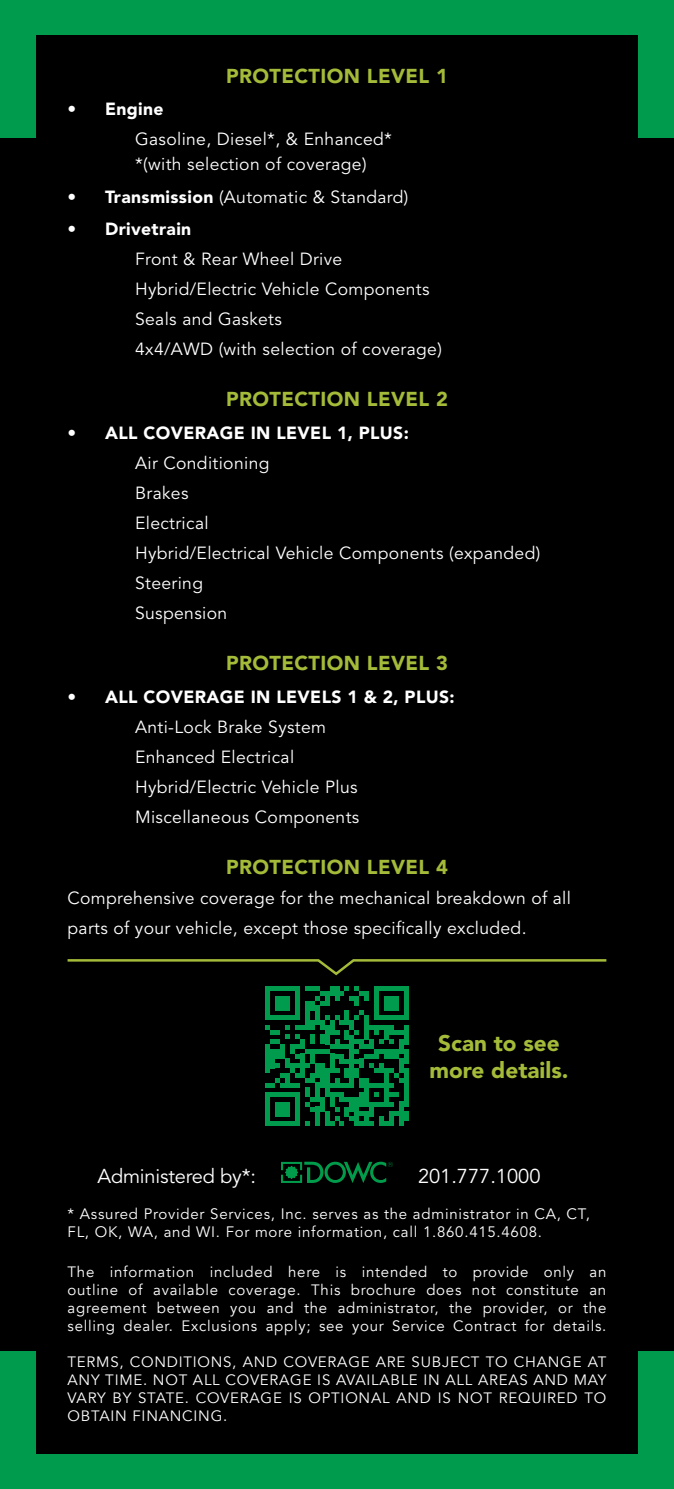
<style>
.page{position:relative;width:674px;height:1489px;background:#fff}
.page>*{position:absolute;margin:0;border:0;box-sizing:border-box;transform-origin:0 0}
.subhead{font:900 22.5px/27px "Avenir LT Std";color:#a4bb39;text-align:center}
.crosshead{font:900 20px "Avenir LT Std";letter-spacing:.02em;color:#a4bb39}
.t1{font:20px "Avenir LT Std";letter-spacing:-.01em;color:#fff}
.t2{font:17.5px/30px "Avenir LT Std";letter-spacing:.02em;color:#fff}
.t3{font:900 17.5px "Avenir LT Std";letter-spacing:.02em;color:#fff}
.t4{font:15px/18px "Avenir";letter-spacing:.05em;color:#fff;text-align:justify}
.t5{font:15px/18px "Avenir LT Std";letter-spacing:.05em;color:#fff}
.s1{font-weight:900}
</style>
<div class="page">
<div style="left:0;top:0;width:673px;height:1489px;background:#000"></div>
<svg style="left:281px;top:1161px;width:112px;height:22px"></svg>
<div style="left:0;top:1454px;width:673px;height:35px;background:#009b4c"></div>
<div style="left:0;top:1352px;width:36px;height:137px;background:#009b4c"></div>
<div style="left:638px;top:1352px;width:35px;height:137px;background:#009b4c"></div>
<div style="left:0;top:0;width:673px;height:35px;background:#009b4c"></div>
<div style="left:638px;top:0;width:35px;height:137px;background:#009b4c"></div>
<div style="left:0;top:0;width:36px;height:137px;background:#009b4c"></div>
<svg style="left:265px;top:986px;width:138px;height:140px"></svg>
<div style="left:398px;top:1102px;width:5px;height:24px;background:#009b4c"></div>
<div style="left:403px;top:986px;width:5px;height:10px;background:#009b4c"></div>
<div style="left:403px;top:996px;width:5px;height:9px;background:#009b4c"></div>
<div style="left:403px;top:1005px;width:5px;height:15px;background:#009b4c"></div>
<div style="left:403px;top:1025px;width:5px;height:19px;background:#009b4c"></div>
<div style="left:403px;top:1049px;width:5px;height:14px;background:#009b4c"></div>
<div style="left:403px;top:1068px;width:5px;height:38px;background:#009b4c"></div>
<div style="left:403px;top:1111px;width:5px;height:10px;background:#009b4c"></div>
<svg style="left:67px;top:959px;width:540px;height:17px"></svg>
<p class="crosshead" style="left:226px;top:64px;width:223px">PROTECTION LEVEL 1</p>
<p class="t3" style="left:67px;top:98px;width:97px">• Engine</p>
<p class="t2" style="left:135px;top:125px;width:258px">Gasoline, Diesel*, &amp; Enhanced*</p>
<p class="t2" style="left:135px;top:150px;width:233px">*(with selection of coverage)</p>
<p class="t2" style="left:67px;top:182px;width:342px"><span class="s1">• Transmission</span> (Automatic &amp; Standard)</p>
<p class="t3" style="left:67px;top:218px;width:125px">• Drivetrain</p>
<p class="t2" style="left:135px;top:245px;width:209px">Front &amp; Rear Wheel Drive</p>
<p class="t2" style="left:135px;top:275px;width:296px">Hybrid/Electric Vehicle Components</p>
<p class="t2" style="left:135px;top:305px;width:148px">Seals and Gaskets</p>
<p class="t2" style="left:135px;top:335px;width:308px">4x4/AWD (with selection of coverage)</p>
<p class="crosshead" style="left:226px;top:387px;width:223px">PROTECTION LEVEL 2</p>
<p class="t3" style="left:67px;top:422px;width:342px">• ALL COVERAGE IN LEVEL 1, PLUS:</p>
<p class="t2" style="left:135px;top:448px;width:136px">Air Conditioning</p>
<p class="t2" style="left:135px;top:478px;width:55px">Brakes</p>
<p class="t2" style="left:135px;top:508px;width:75px">Electrical</p>
<p class="t2" style="left:135px;top:538px;width:406px">Hybrid/Electrical Vehicle Components (expanded)</p>
<p class="t2" style="left:135px;top:568px;width:69px">Steering</p>
<p class="t2" style="left:135px;top:598px;width:93px">Suspension</p>
<p class="crosshead" style="left:226px;top:651px;width:223px">PROTECTION LEVEL 3</p>
<p class="t3" style="left:67px;top:686px;width:388px">• ALL COVERAGE IN LEVELS 1 &amp; 2, PLUS:</p>
<p class="t2" style="left:135px;top:712px;width:192px">Anti-Lock Brake System</p>
<p class="t2" style="left:135px;top:742px;width:160px">Enhanced Electrical</p>
<p class="t2" style="left:135px;top:772px;width:224px">Hybrid/Electric Vehicle Plus</p>
<p class="t2" style="left:135px;top:802px;width:225px">Miscellaneous Components</p>
<p class="crosshead" style="left:226px;top:855px;width:223px">PROTECTION LEVEL 4</p>
<p class="t2" style="left:67px;top:883px;width:504px">Comprehensive coverage for the mechanical breakdown of all parts of your vehicle, except those specifically excluded.</p>
<p class="subhead" style="left:429px;top:1030px;width:140px">Scan to see more details.</p>
<p class="t1" style="left:97px;top:1164px;width:160px">Administered by*:</p>
<p class="t1" style="left:418px;top:1164px;width:124px">201.777.1000</p>
<p class="t5" style="left:68px;top:1205px;width:523px">* Assured Provider Services, Inc. serves as the administrator in CA, CT,<br>FL, OK, WA, and WI. For more information, call 1.860.415.4608.</p>
<p class="t4" style="left:67px;top:1263px;width:540px">The information included here is intended to provide only an outline of available coverage. This brochure does not constitute an agreement between you and the administrator, the provider, or the selling dealer. Exclusions apply; see your Service Contract for details.</p>
<p class="t4" style="left:67px;top:1353px;width:540px">TERMS, CONDITIONS, AND COVERAGE ARE SUBJECT TO CHANGE AT ANY TIME. NOT ALL COVERAGE IS AVAILABLE IN ALL AREAS AND MAY VARY BY STATE. COVERAGE IS OPTIONAL AND IS NOT REQUIRED TO OBTAIN FINANCING.</p>
</div>
